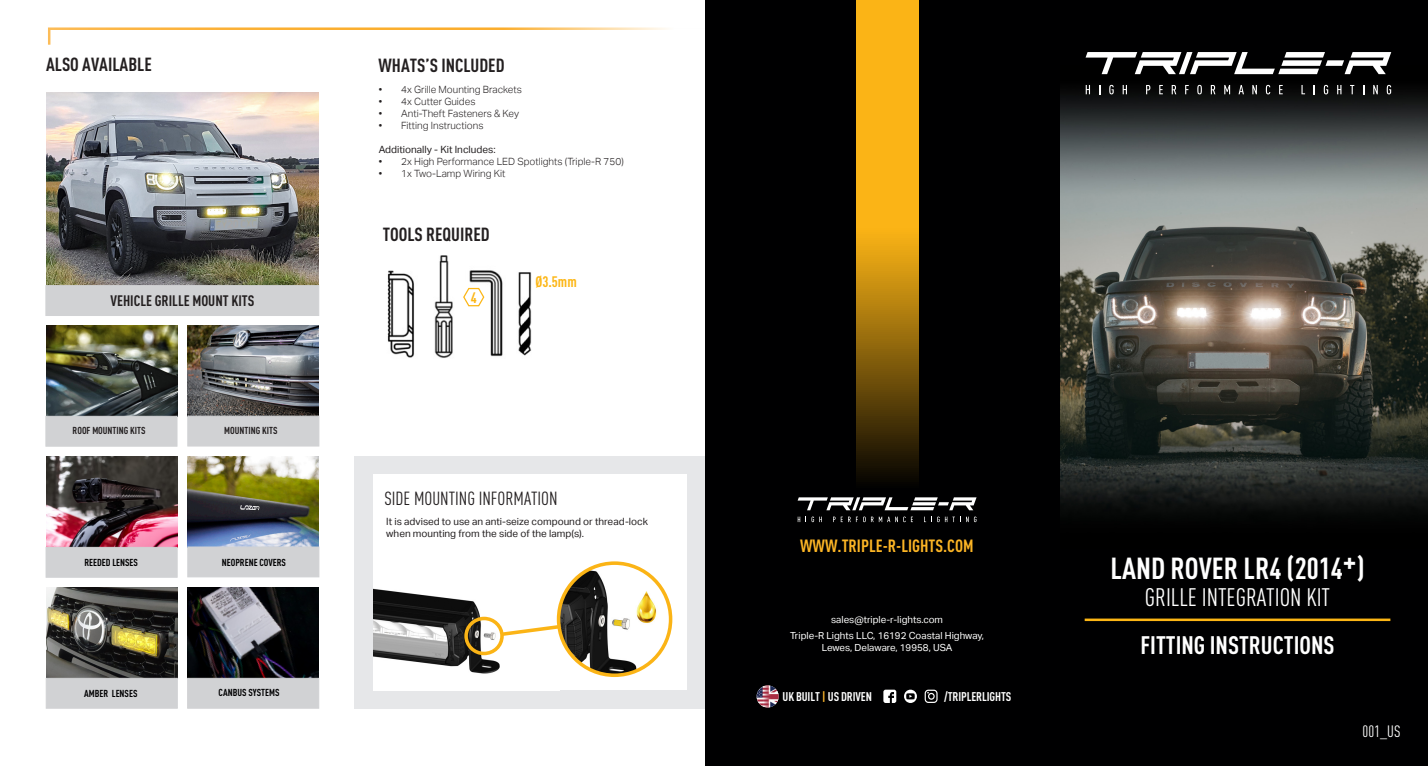
<style>
.page{position:relative;width:1428px;height:766px;background:#fff}
.page>*{position:absolute;margin:0;border:0;box-sizing:border-box;transform-origin:0 0}
.t1{font:700 condensed 30px "DINOT";color:#fff}
.t2{font:condensed 25px "DINOT";color:#fff}
.t3{font:700 condensed 25px "DINOT";color:#fff}
.t4{font:700 condensed 18.75px "DINOT";color:#231f20}
.t5{font:condensed 18.75px "DINOT";color:#231f20}
.t6{font:700 condensed 17.5px "DINOT";color:#fcb525}
.t7{font:condensed 16.25px "DINOT";color:#fff}
.t8{font:700 condensed 15px "DINOT";color:#231f20}
.t9{font:700 condensed 15px "DINOT";color:#fcb615}
.t10{font:700 condensed 12.5px "DINOT";letter-spacing:-.01em;color:#fff}
.t11{font:300 10px "Aktiv Grotesk";color:#231f20}
.t12{font:10px/12.5px "Aktiv Grotesk";color:#231f20}
.t13{font:700 condensed 10px "DINOT";color:#000001}
.t14{font:700 condensed 10px "DINOT";color:#231f20}
.Body_Text_Normal{font:9.75px "Aktiv Grotesk";color:#fff}
.s1{color:#fcb52c}
</style>
<div class="page">
<div style="left:354px;top:456px;width:351px;height:252px;background:#e6e7e9"></div>
<div style="left:705px;top:0;width:723px;height:765px;background:#000001"></div>
<svg style="left:48px;top:27px;width:619px;height:18px"></svg>
<img style="left:1061px;top:74px;width:367px;height:439px">
<div style="left:374px;top:474px;width:313px;height:216px;background:#fff"></div>
<img style="left:374px;top:588px;width:186px;height:86px">
<div style="left:464px;top:616px;width:40px;height:39px;border:4px solid #fbb416;border-radius:50%"></div>
<svg style="left:498px;top:622px;width:62px;height:16px"></svg>
<img style="left:559px;top:563px;width:112px;height:112px;border-radius:56px">
<div style="left:557px;top:561px;width:115px;height:115px;border:4px solid #fbb416;border-radius:50%"></div>
<hr style="left:1085px;top:618px;width:305px;height:3px;background:#fcb615">
<svg style="left:856px;top:0;width:63px;height:511px;background:#b78310"></svg>
<svg style="left:798px;top:497px;width:179px;height:13px"></svg>
<svg style="left:798px;top:516px;width:2px;height:6px"></svg>
<svg style="left:811px;top:516px;width:11px;height:6px"></svg>
<svg style="left:833px;top:516px;width:80px;height:6px"></svg>
<svg style="left:924px;top:516px;width:52px;height:6px"></svg>
<svg style="left:1086px;top:52px;width:305px;height:22px"></svg>
<svg style="left:1086px;top:85px;width:4px;height:9px"></svg>
<svg style="left:1109px;top:85px;width:5px;height:9px"></svg>
<svg style="left:1123px;top:85px;width:4px;height:9px"></svg>
<svg style="left:1146px;top:85px;width:4px;height:9px"></svg>
<svg style="left:1159px;top:85px;width:4px;height:9px"></svg>
<svg style="left:1172px;top:85px;width:4px;height:9px"></svg>
<svg style="left:1185px;top:85px;width:4px;height:9px"></svg>
<svg style="left:1197px;top:85px;width:5px;height:9px"></svg>
<svg style="left:1211px;top:85px;width:4px;height:9px"></svg>
<svg style="left:1224px;top:85px;width:6px;height:9px"></svg>
<svg style="left:1239px;top:85px;width:5px;height:9px"></svg>
<svg style="left:1252px;top:85px;width:5px;height:9px"></svg>
<svg style="left:1266px;top:85px;width:4px;height:9px"></svg>
<svg style="left:1279px;top:85px;width:4px;height:9px"></svg>
<svg style="left:1301px;top:85px;width:4px;height:9px"></svg>
<svg style="left:1324px;top:85px;width:4px;height:9px"></svg>
<svg style="left:1337px;top:85px;width:4px;height:9px"></svg>
<svg style="left:1350px;top:85px;width:4px;height:9px"></svg>
<svg style="left:1373px;top:85px;width:5px;height:9px"></svg>
<svg style="left:1387px;top:85px;width:4px;height:9px"></svg>
<img style="left:46px;top:325px;width:131px;height:91px">
<img style="left:46px;top:456px;width:131px;height:91px">
<div style="left:46px;top:547px;width:131px;height:30px;background:#d1d2d4"></div>
<img style="left:46px;top:587px;width:131px;height:91px">
<img style="left:188px;top:325px;width:131px;height:91px">
<img style="left:188px;top:456px;width:131px;height:90px">
<img style="left:188px;top:587px;width:131px;height:91px">
<div style="left:188px;top:416px;width:131px;height:30px;background:#d1d2d4"></div>
<div style="left:46px;top:416px;width:131px;height:30px;background:#d1d2d4"></div>
<div style="left:188px;top:546px;width:131px;height:31px;background:#d1d2d4;border:1px solid #d1d2d4"></div>
<div style="left:46px;top:678px;width:131px;height:30px;background:#d1d2d4"></div>
<div style="left:187px;top:678px;width:132px;height:30px;background:#d1d2d4;border:1px solid #d1d2d4"></div>
<img style="left:46px;top:92px;width:273px;height:193px">
<div style="left:46px;top:285px;width:273px;height:30px;background:#d1d2d4"></div>
<svg style="left:883px;top:689px;width:13px;height:13px"></svg>
<svg style="left:925px;top:689px;width:13px;height:13px"></svg>
<svg style="left:904px;top:689px;width:13px;height:13px"></svg>
<img style="left:757px;top:685px;width:22px;height:22px;border-radius:11px">
<img style="left:387px;top:255px;width:145px;height:103px">
<svg style="left:462px;top:287px;width:23px;height:20px"></svg>
<p class="t4" style="left:46px;top:53px;width:107px">ALSO AVAILABLE</p>
<p class="t4" style="left:379px;top:54px;width:128px">WHATS’S INCLUDED</p>
<p class="t11" style="left:379px;top:83px;width:145px">• 4x Grille Mounting Brackets</p>
<p class="t11" style="left:379px;top:95px;width:98px">• 4x Cutter Guides</p>
<p class="t11" style="left:379px;top:107px;width:142px">• Anti-Theft Fasteners &amp; Key</p>
<p class="t11" style="left:379px;top:119px;width:106px">• Fitting Instructions</p>
<p class="t12" style="left:379px;top:143px;width:118px">Additionally - Kit Includes:</p>
<p class="t11" style="left:379px;top:155px;width:247px">• 2x High Performance LED Spotlights (Triple-R 750)</p>
<p class="t11" style="left:379px;top:167px;width:128px">• 1x Two-Lamp Wiring Kit</p>
<p class="t4" style="left:383px;top:223px;width:108px">TOOLS REQUIRED</p>
<p class="t9" style="left:536px;top:272px;width:43px">Ø3.5mm</p>
<p class="t8" style="left:111px;top:292px;width:145px">VEHICLE GRILLE MOUNT KITS</p>
<p class="t9" style="left:471px;top:288px;width:8px">4</p>
<p class="t14" style="left:73px;top:424px;width:74px">ROOF MOUNTING KITS</p>
<p class="t14" style="left:224px;top:424px;width:55px">MOUNTING KITS</p>
<p class="t5" style="left:385px;top:487px;width:175px">SIDE MOUNTING INFORMATION</p>
<p class="t12" style="left:386px;top:515px;width:263px">It is advised to use an anti-seize compound or thread-lock when mounting from the side of the lamp(s).</p>
<p class="t6" style="left:800px;top:535px;width:175px">WWW.TRIPLE-R-LIGHTS.COM</p>
<p class="t13" style="left:85px;top:556px;width:55px">REEDED LENSES</p>
<p class="t13" style="left:222px;top:556px;width:66px">NEOPRENE COVERS</p>
<p class="t1" style="left:1111px;top:550px;width:255px">LAND ROVER LR4 (2014+)</p>
<p class="t2" style="left:1145px;top:582px;width:187px">GRILLE INTEGRATION KIT</p>
<p class="Body_Text_Normal" style="left:831px;top:614px;width:113px">sales@triple-r-lights.com</p>
<p class="Body_Text_Normal" style="left:790px;top:629px;width:195px">Triple-R Lights LLC, 16192 Coastal Highway,</p>
<p class="Body_Text_Normal" style="left:822px;top:642px;width:132px">Lewes, Delaware, 19958, USA</p>
<p class="t3" style="left:1140px;top:629px;width:196px">FITTING INSTRUCTIONS</p>
<p class="t13" style="left:84px;top:686px;width:55px">AMBER LENSES</p>
<p class="t13" style="left:219px;top:686px;width:62px">CANBUS SYSTEMS</p>
<p class="t10" style="left:783px;top:688px;width:91px">UK BUILT <span class="s1">|</span> US DRIVEN</p>
<p class="t10" style="left:944px;top:688px;width:69px">/TRIPLERLIGHTS</p>
<p class="t7" style="left:1363px;top:721px;width:39px">001_US</p>
</div>
